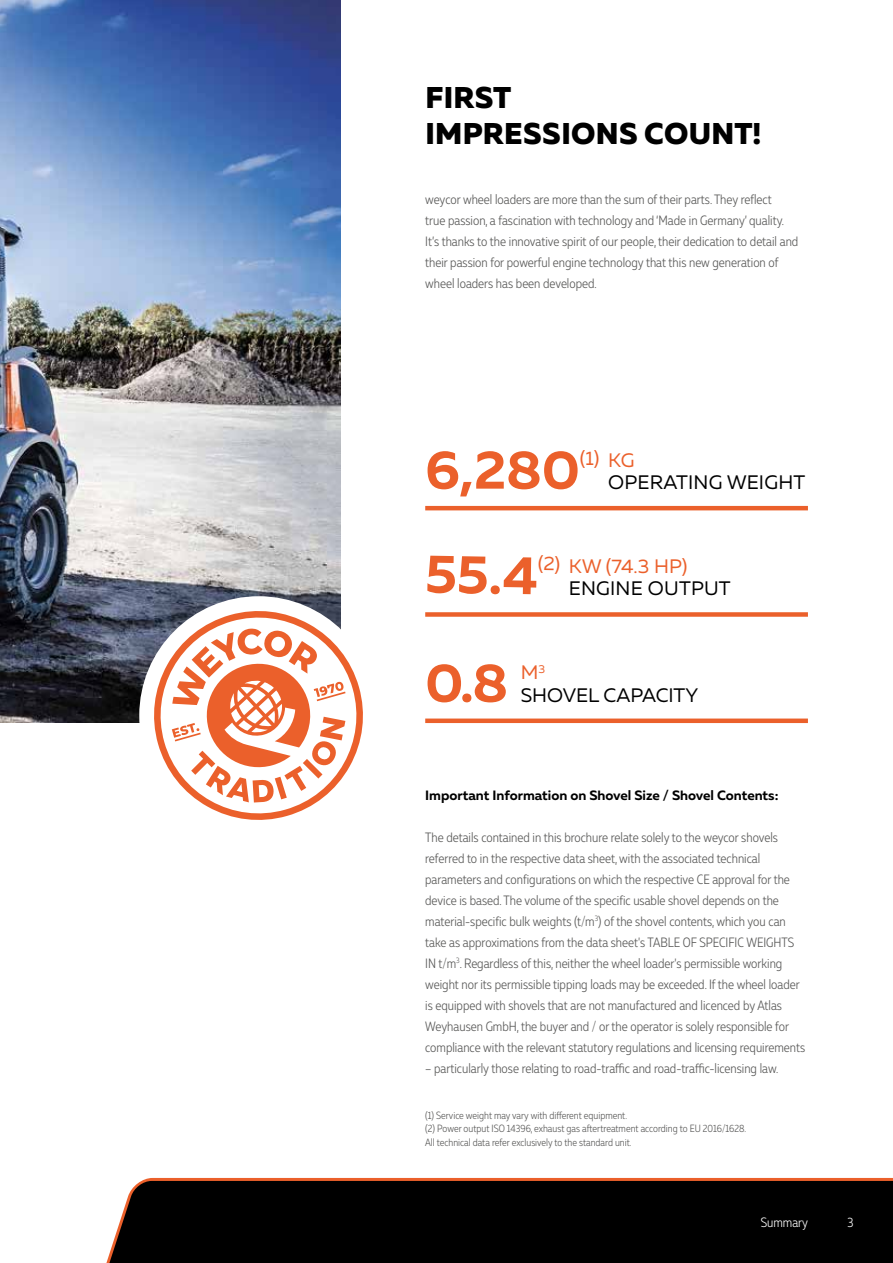
<style>
.page{position:relative;width:893px;height:1263px;background:#fff}
.page>*{position:absolute;margin:0;border:0;box-sizing:border-box;transform-origin:0 0}
.t1{font:700 54px "Muller";color:#eb602b}
.t2{font:800 30px/36px "Muller";letter-spacing:.01em;color:#000}
.t3{font:19.5px/22.5px "Muller";letter-spacing:.01em;color:#000}
.t4{font:19.5px "Muller";letter-spacing:-.005em;color:#eb602b}
.t5{font:300 13.5px/21px "Muller Narrow";color:#575756}
.t6{font:700 13.5px "Muller";color:#000}
.t7{font:300 13.5px "Muller Narrow";color:#fff}
.t8{font:300 10.5px/13.5px "Muller Narrow";color:#575756}
.s1{color:#eb602b}
</style>
<div class="page">
<img style="left:0;top:0;width:340px;height:723px">
<div style="left:106px;top:1177px;width:787px;height:86px;background:#000"></div>
<div style="left:139px;top:596px;width:239px;height:239px;background:#fff;border-radius:50%"></div>
<svg style="left:150px;top:607px;width:213px;height:213px"></svg>
<svg style="left:172px;top:628px;width:174px;height:174px"></svg>
<hr style="left:425px;top:506px;width:383px;height:4px;background:#eb602b">
<div style="left:425px;top:612px;width:383px;height:5px;background:#eb602b"></div>
<div style="left:425px;top:718px;width:383px;height:5px;background:#eb602b"></div>
<h2 class="t2" style="left:425px;top:80px;width:337px">FIRST<br>IMPRESSIONS COUNT!</h2>
<p class="t5" style="left:425px;top:189px;width:375px">weycor wheel loaders are more than the sum of their parts. They reflect<br>true passion, a fascination with technology and ‘Made in Germany’ quality.<br>It’s thanks to the innovative spirit of our people, their dedication to detail and their passion for powerful engine technology that this new generation of wheel loaders has been developed.</p>
<h3 class="t4" style="left:580px;top:446px;width:56px">(1) KG</h3>
<h3 class="t3" style="left:608px;top:471px;width:199px">OPERATING WEIGHT</h3>
<h1 class="t1" style="left:425px;top:436px;width:156px">6,280</h1>
<h1 class="t1" style="left:426px;top:540px;width:114px;rotate:1deg">55.4</h1>
<h3 class="t4" style="left:569px;top:554px;width:120px">KW (74.3 HP)</h3>
<h3 class="t3" style="left:569px;top:577px;width:163px">ENGINE OUTPUT</h3>
<h1 class="t1" style="left:425px;top:649px;width:84px">0.8</h1>
<h3 class="t3" style="left:521px;top:661px;width:179px"><span class="s1">M</span><sup>3<br></sup>SHOVEL CAPACITY</h3>
<p class="t6" style="left:425px;top:787px;width:355px">Important Information on Shovel Size / Shovel Contents:</p>
<p class="t5" style="left:425px;top:827px;width:381px">The details contained in this brochure relate solely to the weycor shovels referred to in the respective data sheet, with the associated technical parameters and configurations on which the respective CE approval for the device is based. The volume of the specific usable shovel depends on the material-specific bulk weights (t/m<sup>3</sup>) of the shovel contents, which you can take as approximations from the data sheet's TABLE OF SPECIFIC WEIGHTS IN t/m<sup>3</sup>. Regardless of this, neither the wheel loader's permissible working weight nor its permissible tipping loads may be exceeded. If the wheel loader is equipped with shovels that are not manufactured and licenced by Atlas Weyhausen GmbH, the buyer and / or the operator is solely responsible for compliance with the relevant statutory regulations and licensing requirements</p>
<p class="t5" style="left:425px;top:1058px;width:355px">– particularly those relating to road-traffic and road-traffic-licensing law.</p>
<p class="t8" style="left:425px;top:1108px;width:322px">(1) Service weight may vary with different equipment.<br>(2) Power output ISO 14396, exhaust gas aftertreatment according to EU 2016/1628.<br>All technical data refer exclusively to the standard unit.</p>
<p class="t7" style="left:761px;top:1214px;width:49px">Summary</p>
<p class="t7" style="left:847px;top:1214px;width:8px">3</p>
</div>
